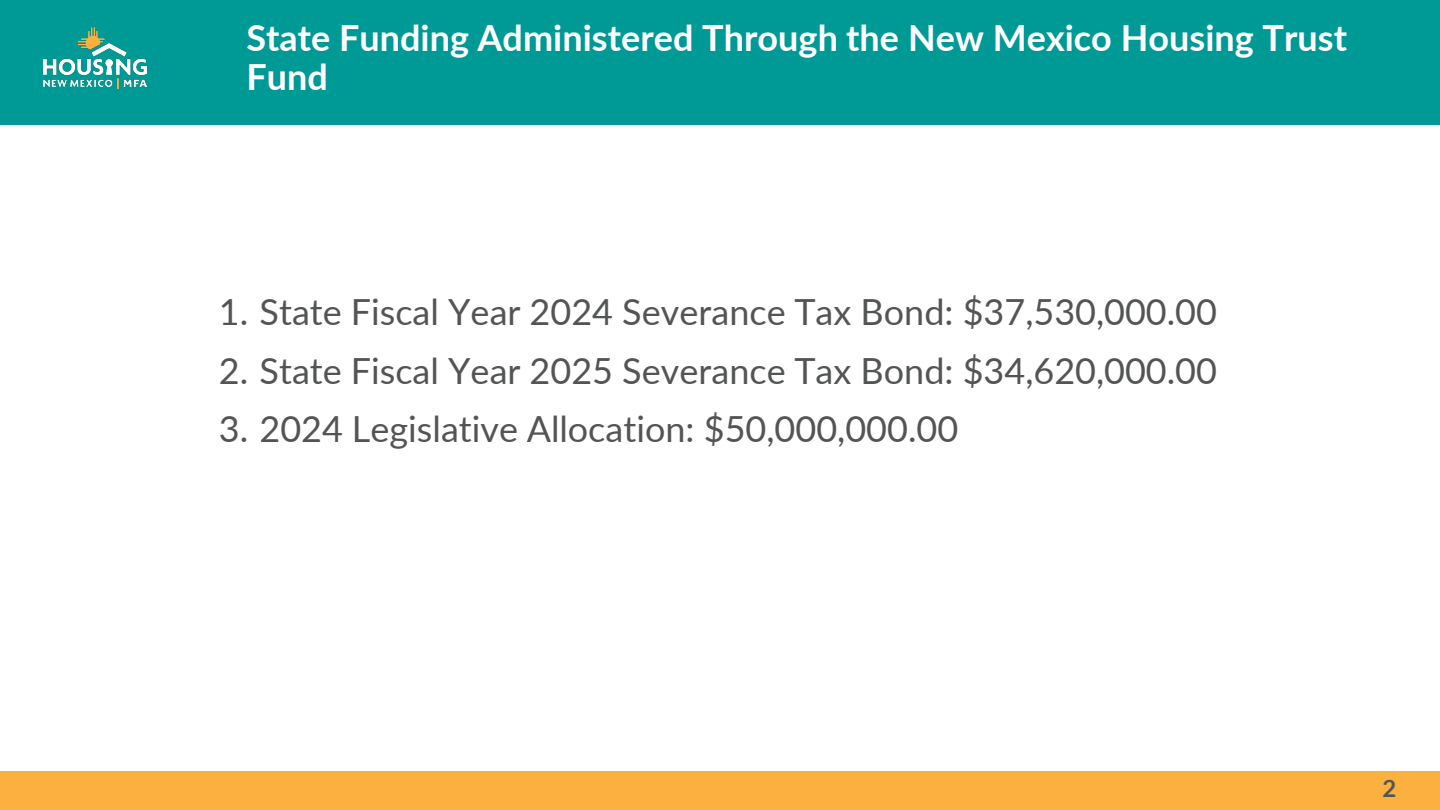
<style>
.page{position:relative;width:1440px;height:810px;background:#fff}
.page>*{position:absolute;margin:0;border:0;box-sizing:border-box;transform-origin:0 0}
.t1{font:36px "Lato";color:#535554}
.t2{font:700 36px/38.8px "Lato";color:#fff}
.t3{font:700 24px "Lato";color:#535554}
</style>
<div class="page">
<div style="left:0;top:772px;width:1440px;height:38px;background:#fbb040"></div>
<div style="left:0;top:0;width:1440px;height:124px;background:#009a96"></div>
<img style="left:43px;top:28px;width:104px;height:60px">
<p class="t2" style="left:246px;top:17px;width:1102px">State Funding Administered Through the New Mexico Housing Trust<br>Fund</p>
<p class="t1" style="left:219px;top:287px;width:1000px">1. State Fiscal Year 2024 Severance Tax Bond: $37,530,000.00</p>
<p class="t1" style="left:219px;top:345px;width:1000px">2. State Fiscal Year 2025 Severance Tax Bond: $34,620,000.00</p>
<p class="t1" style="left:219px;top:403px;width:741px">3. 2024 Legislative Allocation: $50,000,000.00</p>
<p class="t3" style="left:1382px;top:771px;width:15px">2</p>
</div>
